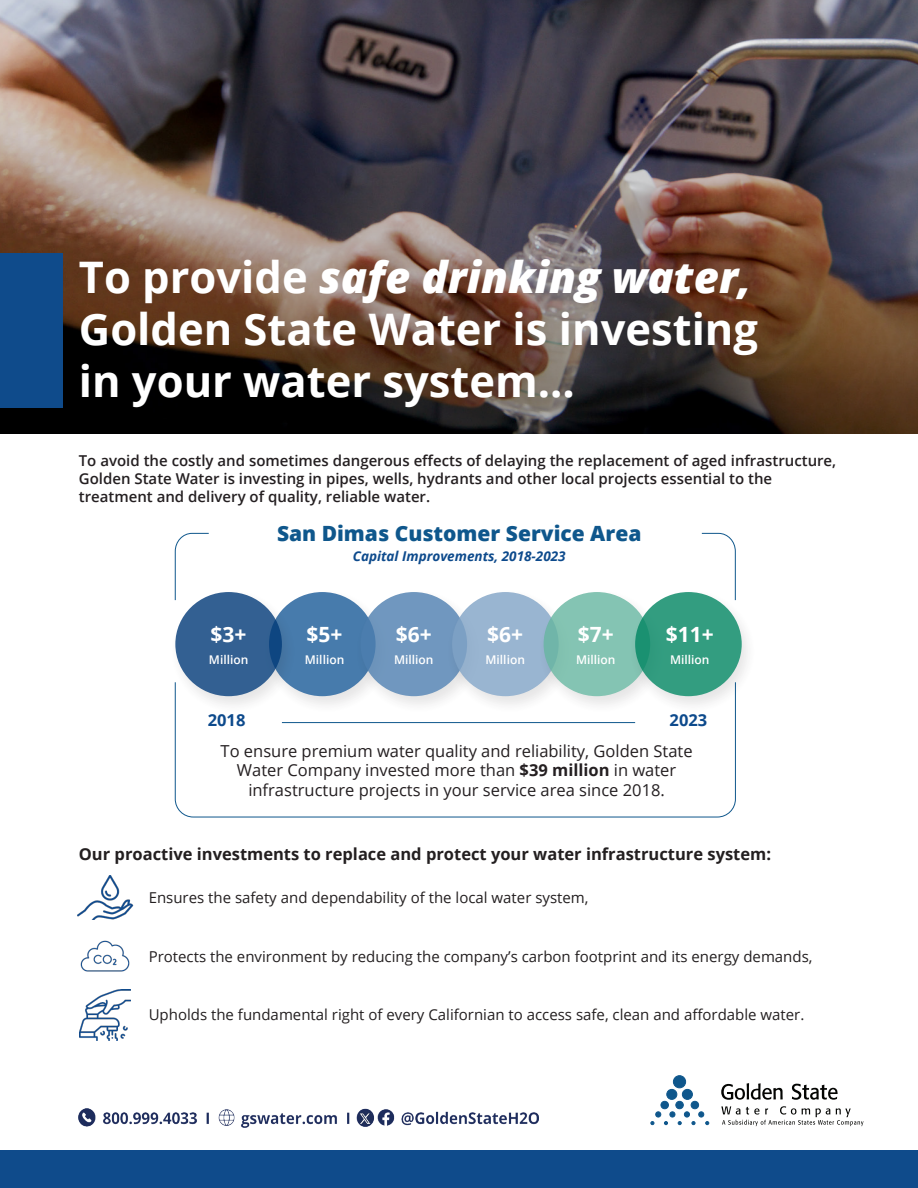
<style>
.page{position:relative;width:918px;height:1188px;background:#fff}
.page>*{position:absolute;margin:0;border:0;box-sizing:border-box;transform-origin:0 0}
.t1{font:700 43.5px/52.2px "Open Sans";color:#fff}
.t2{font:800 21px "Open Sans";color:#0f578c}
.t3{font:700 21px "Open Sans";color:#fff}
.t4{font:16.5px/19.5px "Open Sans";color:#241f21;text-align:center}
.t5{font:700 16.5px "Open Sans";color:#231f20}
.t6{font:700 16.5px "Open Sans";color:#0d4a8c}
.t7{font:600 15px/18px "Open Sans";color:#241f21}
.t8{font:15px "Open Sans";color:#231f20}
.t9{font:italic 700 13.5px "Open Sans";color:#0d4a8c}
.t10{font:600 12px "Open Sans";color:#fff}
.s1{font-weight:800;font-style:italic}
.s2{font-weight:700}
</style>
<div class="page">
<img style="left:0;top:0;width:918px;height:434px">
<div style="left:673px;top:1076px;width:13px;height:12px;background:#0f578c;border-radius:50%"></div>
<div style="left:673px;top:1076px;width:13px;height:12px;border:1px solid #0f578c;border-radius:50%"></div>
<div style="left:667px;top:1089px;width:10px;height:10px;background:#0f578c;border-radius:50%"></div>
<div style="left:667px;top:1089px;width:10px;height:10px;border:1px solid #0f578c;border-radius:50%"></div>
<div style="left:682px;top:1089px;width:10px;height:10px;background:#0f578c;border-radius:50%"></div>
<div style="left:682px;top:1089px;width:10px;height:10px;border:1px solid #0f578c;border-radius:50%"></div>
<div style="left:661px;top:1101px;width:7px;height:8px;background:#0f578c;border-radius:50%"></div>
<div style="left:661px;top:1101px;width:7px;height:8px;border:1px solid #0f578c;border-radius:50%"></div>
<div style="left:676px;top:1101px;width:7px;height:8px;background:#0f578c;border-radius:50%"></div>
<div style="left:676px;top:1101px;width:7px;height:8px;border:1px solid #0f578c;border-radius:50%"></div>
<div style="left:691px;top:1101px;width:8px;height:8px;background:#0f578c;border-radius:50%"></div>
<div style="left:691px;top:1101px;width:8px;height:8px;border:1px solid #0f578c;border-radius:50%"></div>
<svg style="left:651px;top:1112px;width:58px;height:13px"></svg>
<svg style="left:792px;top:1084px;width:46px;height:16px"></svg>
<svg style="left:721px;top:1106px;width:143px;height:20px"></svg>
<svg style="left:721px;top:1083px;width:62px;height:17px"></svg>
<div style="left:0;top:254px;width:62px;height:154px;background:#0f4b8b"></div>
<img style="left:79px;top:1109px;width:459px;height:19px">
<div style="left:358px;top:1111px;width:15px;height:15px;background:#202e5a;border-radius:50%"></div>
<svg style="left:359px;top:1113px;width:12px;height:11px"></svg>
<img style="left:77px;top:876px;width:57px;height:44px">
<img style="left:80px;top:940px;width:50px;height:32px">
<img style="left:79px;top:989px;width:52px;height:52px">
<div style="left:0;top:1151px;width:918px;height:37px;background:#0f4b8b"></div>
<div style="left:262px;top:588px;width:130px;height:127px;background:#231f20;opacity:.15"></div>
<div style="left:269px;top:592px;width:107px;height:104px;background:#477bac;border-radius:50%"></div>
<div style="left:168px;top:588px;width:130px;height:127px;background:#231f20;opacity:.15"></div>
<svg style="left:175px;top:592px;width:107px;height:104px;background:#325f91"></svg>
<div style="left:354px;top:588px;width:129px;height:127px;background:#231f20;opacity:.15"></div>
<svg style="left:361px;top:592px;width:106px;height:104px;background:#6d94bd"></svg>
<div style="left:445px;top:588px;width:130px;height:127px;background:#231f20;opacity:.15"></div>
<svg style="left:452px;top:592px;width:107px;height:104px;background:#96b3cf"></svg>
<div style="left:537px;top:588px;width:129px;height:127px;background:#231f20;opacity:.15"></div>
<svg style="left:544px;top:592px;width:106px;height:104px;background:#82c2b2"></svg>
<div style="left:628px;top:588px;width:130px;height:127px;background:#231f20;opacity:.15"></div>
<svg style="left:635px;top:592px;width:107px;height:104px;background:#329c7f"></svg>
<svg style="left:175px;top:533px;width:34px;height:68px"></svg>
<svg style="left:701px;top:533px;width:35px;height:68px"></svg>
<svg style="left:175px;top:682px;width:561px;height:136px"></svg>
<h1 class="t1" style="left:79px;top:250px;width:681px">To provide <span class="s1">safe drinking water,<br></span>Golden State Water is investing in your water system...</h1>
<p class="t7" style="left:79px;top:452px;width:759px">To avoid the costly and sometimes dangerous effects of delaying the replacement of aged infrastructure,<br>Golden State Water is investing in pipes, wells, hydrants and other local projects essential to the treatment and delivery of quality, reliable water.</p>
<h2 class="t2" style="left:277px;top:517px;width:366px">San Dimas Customer Service Area</h2>
<p class="t9" style="left:353px;top:547px;width:214px">Capital Improvements, 2018-2023</p>
<h2 class="t3" style="left:211px;top:620px;width:37px">$3+</h2>
<h2 class="t3" style="left:307px;top:620px;width:37px">$5+</h2>
<h2 class="t3" style="left:396px;top:620px;width:37px">$6+</h2>
<h2 class="t3" style="left:487px;top:620px;width:37px">$6+</h2>
<h2 class="t3" style="left:578px;top:620px;width:37px">$7+</h2>
<h2 class="t3" style="left:666px;top:620px;width:49px">$11+</h2>
<p class="t10" style="left:209px;top:651px;width:41px">Million</p>
<p class="t10" style="left:305px;top:651px;width:41px">Million</p>
<p class="t10" style="left:394px;top:651px;width:41px">Million</p>
<p class="t10" style="left:486px;top:651px;width:41px">Million</p>
<p class="t10" style="left:576px;top:651px;width:41px">Million</p>
<p class="t10" style="left:670px;top:651px;width:41px">Million</p>
<p class="t6" style="left:208px;top:709px;width:39px">2018</p>
<p class="t4" style="left:221px;top:740px;width:474px">To ensure premium water quality and reliability, Golden State<br>Water Company invested more than <span class="s2">$39 million</span> in water infrastructure projects in your service area since 2018.</p>
<p class="t6" style="left:670px;top:709px;width:39px">2023</p>
<p class="t5" style="left:79px;top:842px;width:694px">Our proactive investments to replace and protect your water infrastructure system:</p>
<p class="t8" style="left:149px;top:888px;width:441px">Ensures the safety and dependability of the local water system,</p>
<p class="t8" style="left:149px;top:946px;width:665px">Protects the environment by reducing the company’s carbon footprint and its energy demands,</p>
<p class="t8" style="left:149px;top:1005px;width:657px">Upholds the fundamental right of every Californian to access safe, clean and affordable water.</p>
</div>
